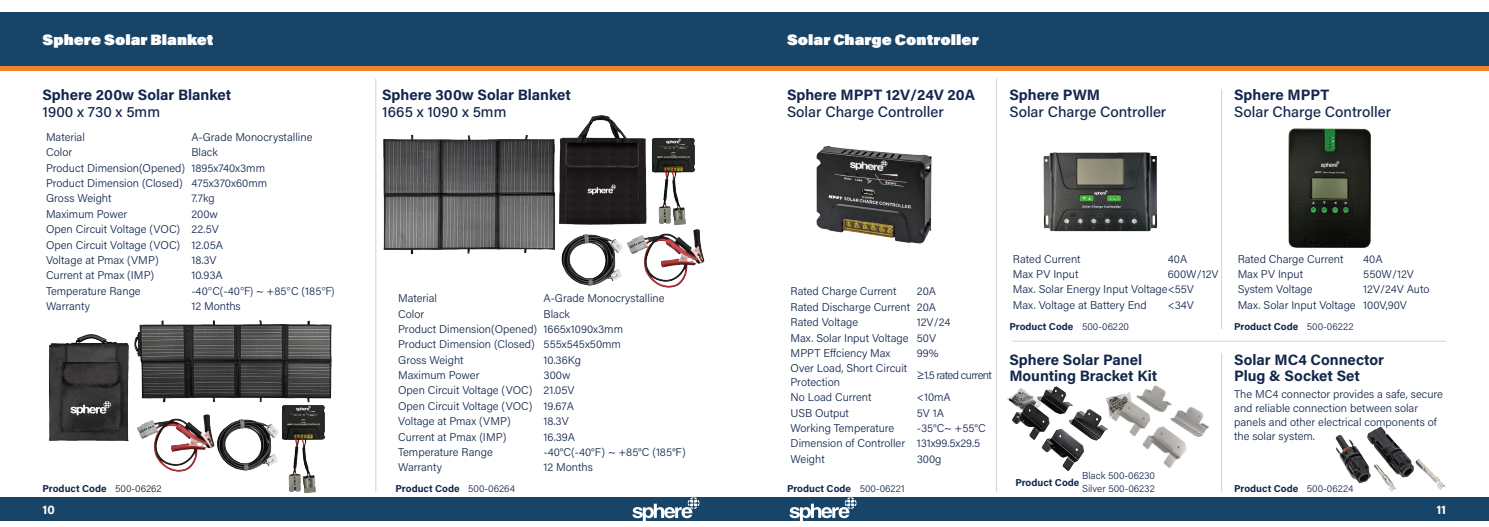
<style>
.page{position:relative;width:1489px;height:527px;background:#fff}
.page>*{position:absolute;margin:0;border:0;box-sizing:border-box;transform-origin:0 0}
.t1{font:700 15px/16.2px "Acumin Pro";color:#13264c}
.t2{font:500 15px "Acumin Pro";color:#13264c}
.t3{font:900 15px "Acumin Pro";color:#fff}
.t4{font:700 12.5px "Acumin Pro";color:#fff}
.t5{font:300 11.25px/15.4px "Acumin Pro";color:#13264c}
.t6{font:300 11.25px "Acumin Pro";letter-spacing:-.055em;color:#13264c}
.t7{font:700 10px "Acumin Pro";color:#13264c}
.t8{font:300 10px/12px "Acumin Pro";color:#13264c}
.t9{font:300 10px "Acumin Pro";letter-spacing:-.005em;color:#231f20}
.s1{font-family:"Helvetica Neue LT Std"}
.s2{font-weight:300}
</style>
<div class="page">
<div style="left:0;top:17px;width:1488px;height:53px;background:#f4822b"></div>
<div style="left:0;top:13px;width:1488px;height:53px;background:#184468"></div>
<div style="left:0;top:497px;width:1488px;height:24px;background:#184468"></div>
<svg style="left:632px;top:497px;width:67px;height:23px"></svg>
<svg style="left:789px;top:497px;width:67px;height:23px"></svg>
<img style="left:134px;top:320px;width:198px;height:83px">
<img style="left:383px;top:134px;width:173px;height:121px">
<img style="left:49px;top:334px;width:81px;height:108px">
<img style="left:554px;top:115px;width:92px;height:113px">
<img style="left:561px;top:234px;width:62px;height:52px">
<img style="left:137px;top:414px;width:74px;height:58px">
<img style="left:627px;top:229px;width:78px;height:58px">
<img style="left:277px;top:401px;width:55px;height:93px">
<img style="left:646px;top:138px;width:49px;height:88px">
<hr style="left:375px;top:78px;width:1px;height:413px;background:#d1d2d4">
<img style="left:211px;top:416px;width:75px;height:56px">
<img style="left:1288px;top:128px;width:83px;height:120px">
<hr style="left:1011px;top:340px;width:435px;height:1px;background:#d1d2d4">
<hr style="left:996px;top:78px;width:1px;height:413px;background:#d1d2d4">
<hr style="left:1221px;top:89px;width:1px;height:240px;background:#d1d2d4">
<hr style="left:1221px;top:353px;width:1px;height:138px;background:#d1d2d4">
<img style="left:816px;top:146px;width:116px;height:98px">
<img style="left:1043px;top:152px;width:115px;height:80px">
<img style="left:1007px;top:386px;width:76px;height:84px">
<img style="left:1083px;top:385px;width:126px;height:83px">
<img style="left:1388px;top:488px;width:8px;height:3px">
<img style="left:1420px;top:460px;width:25px;height:30px">
<img style="left:1335px;top:426px;width:85px;height:62px">
<h1 class="t3" style="left:43px;top:29px;width:173px">Sphere Solar Blanket</h1>
<h1 class="t1" style="left:43px;top:86px;width:190px">Sphere 200w Solar Blanket</h1>
<h1 class="t2" style="left:43px;top:101px;width:119px">1900 x 730 x 5mm</h1>
<p class="t5" style="left:46px;top:129px;width:40px">Material</p>
<p class="t5" style="left:191px;top:129px;width:122px">A-Grade Monocrystalline</p>
<p class="t5" style="left:46px;top:144px;width:28px">Color</p>
<p class="t5" style="left:46px;top:144px;width:222px;text-indent:145px">Black<br>Product Dimension(Opened) 1895x740x3mm<br>Product Dimension (Closed) 475x370x60mm<br>Gross Weight</p>
<p class="t5" style="left:191px;top:190px;width:25px">7.7kg</p>
<p class="t5" style="left:46px;top:205px;width:83px">Maximum Power</p>
<p class="t5" style="left:46px;top:205px;width:178px;text-indent:145px">200w<br>Open Circuit Voltage (VOC) 22.5V<br>Open Circuit Voltage (VOC) 12.05A<br>Voltage at Pmax (VMP)</p>
<p class="t5" style="left:191px;top:252px;width:27px">18.3V</p>
<p class="t5" style="left:46px;top:267px;width:110px">Current at Pmax (IMP)</p>
<p class="t5" style="left:191px;top:267px;width:33px">10.93A</p>
<p class="t5" style="left:46px;top:282px;width:96px">Temperature Range</p>
<p class="t5" style="left:191px;top:282px;width:145px">﹣40<span class="s1">°</span>C(-40<span class="s1">°F)</span> ~ +85<span class="s1">°</span>C (185<span class="s1">°F)</span></p>
<p class="t5" style="left:46px;top:298px;width:45px">Warranty</p>
<p class="t5" style="left:191px;top:298px;width:51px">12 Months</p>
<h1 class="t1" style="left:382px;top:86px;width:190px">Sphere 300w Solar Blanket</h1>
<h1 class="t2" style="left:382px;top:101px;width:126px">1665 x 1090 x 5mm</h1>
<p class="t5" style="left:398px;top:290px;width:40px">Material</p>
<p class="t5" style="left:543px;top:290px;width:122px">A-Grade Monocrystalline</p>
<p class="t5" style="left:398px;top:305px;width:28px">Color</p>
<p class="t5" style="left:398px;top:305px;width:226px;text-indent:145px">Black<br>Product Dimension(Opened) 1665x1090x3mm<br>Product Dimension (Closed) 555x545x50mm<br>Gross Weight</p>
<p class="t5" style="left:543px;top:351px;width:39px">10.36Kg</p>
<p class="t5" style="left:398px;top:366px;width:83px">Maximum Power</p>
<p class="t5" style="left:398px;top:366px;width:178px;text-indent:145px">300w<br>Open Circuit Voltage (VOC) 21.05V<br>Open Circuit Voltage (VOC) 19.67A<br>Voltage at Pmax (VMP)</p>
<p class="t5" style="left:543px;top:413px;width:27px">18.3V</p>
<p class="t5" style="left:398px;top:428px;width:110px">Current at Pmax (IMP)</p>
<p class="t5" style="left:543px;top:428px;width:33px">16.39A</p>
<p class="t5" style="left:398px;top:443px;width:96px">Temperature Range</p>
<p class="t5" style="left:543px;top:443px;width:144px">﹣40°C(-40°F) ~ +85°C (185°F)</p>
<p class="t5" style="left:398px;top:459px;width:45px">Warranty</p>
<p class="t5" style="left:543px;top:459px;width:51px">12 Months</p>
<p class="t7" style="left:43px;top:480px;width:66px">Product Code</p>
<p class="t7" style="left:395px;top:480px;width:66px">Product Code</p>
<p class="t9" style="left:115px;top:480px;width:48px">500-06262</p>
<p class="t8" style="left:468px;top:481px;width:48px">500-06264</p>
<h1 class="t3" style="left:787px;top:29px;width:193px">Solar Charge Controller</h1>
<h1 class="t1" style="left:787px;top:86px;width:190px">Sphere MPPT 12V/24V 20A</h1>
<h1 class="t2" style="left:787px;top:101px;width:158px">Solar Charge Controller</h1>
<h1 class="t1" style="left:1009px;top:86px;width:92px">Sphere PWM</h1>
<h1 class="t2" style="left:1009px;top:101px;width:158px">Solar Charge Controller</h1>
<h1 class="t1" style="left:1234px;top:86px;width:97px">Sphere MPPT</h1>
<h1 class="t2" style="left:1234px;top:101px;width:158px">Solar Charge Controller</h1>
<p class="t5" style="left:790px;top:283px;width:107px">Rated Charge Current</p>
<p class="t5" style="left:790px;top:283px;width:147px;text-align:justify;text-indent:126px">20A Rated Discharge Current 20A Rated Voltage</p>
<p class="t5" style="left:790px;top:314px;width:161px;text-indent:126px">12V/24<br>Max. Solar Input Voltage 50V<br>MPPT Effciency Max</p>
<p class="t5" style="left:916px;top:344px;width:23px">99%</p>
<p class="t5" style="left:790px;top:361px;width:118px;line-height:13.5px">Over Load, Short Circuit<br>Protection</p>
<p class="t6" style="left:916px;top:367px;width:77px">≥1.5 rated current</p>
<p class="t5" style="left:790px;top:389px;width:82px">No Load Current</p>
<p class="t5" style="left:916px;top:389px;width:36px">&lt;10mA</p>
<p class="t5" style="left:790px;top:404px;width:60px">USB Output</p>
<p class="t5" style="left:916px;top:404px;width:29px">5V 1A</p>
<p class="t5" style="left:790px;top:419px;width:105px">Working Temperature</p>
<p class="t5" style="left:790px;top:419px;width:196px;text-indent:126px">-35°C~ +55°C<br>Dimension of Controller 131x99.5x29.5<br>Weight</p>
<p class="t5" style="left:916px;top:450px;width:26px">300g</p>
<p class="t7" style="left:787px;top:480px;width:66px">Product Code</p>
<p class="t8" style="left:859px;top:481px;width:47px">500-06221</p>
<p class="t5" style="left:1012px;top:250px;width:69px">Rated Current</p>
<p class="t5" style="left:1167px;top:250px;width:21px">40A</p>
<p class="t5" style="left:1012px;top:265px;width:67px">Max PV Input</p>
<p class="t5" style="left:1012px;top:265px;width:207px;text-indent:155px">600W/12V<br>Max. Solar Energy Input Voltage&lt;55V<br>Max. Voltage at Battery End</p>
<p class="t5" style="left:1167px;top:296px;width:28px">&lt;34V</p>
<p class="t5" style="left:1237px;top:250px;width:107px">Rated Charge Current</p>
<p class="t5" style="left:1363px;top:250px;width:21px">40A</p>
<p class="t5" style="left:1237px;top:265px;width:67px">Max PV Input</p>
<p class="t5" style="left:1363px;top:265px;width:52px">550W/12V</p>
<p class="t5" style="left:1237px;top:281px;width:76px">System Voltage</p>
<p class="t5" style="left:1237px;top:281px;width:193px;text-indent:125px">12V/24V Auto<br>Max. Solar Input Voltage 100V,90V</p>
<p class="t7" style="left:1009px;top:319px;width:121px">Product Code <span class="s2">500-06220</span></p>
<p class="t7" style="left:1234px;top:319px;width:66px">Product Code</p>
<p class="t8" style="left:1306px;top:320px;width:48px">500-06222</p>
<h1 class="t1" style="left:1009px;top:350px;width:149px">Sphere Solar Panel<br>Mounting Bracket Kit</h1>
<p class="t8" style="left:1082px;top:469px;width:74px">Black 500-06230<br>Silver 500-06232</p>
<p class="t7" style="left:1015px;top:474px;width:66px">Product Code</p>
<h1 class="t1" style="left:1234px;top:350px;width:151px">Solar MC4 Connector<br>Plug &amp; Socket Set</h1>
<p class="t5" style="left:1234px;top:386px;width:210px;line-height:13.8px">The MC4 connector provides a safe, secure and reliable connection between solar panels and other electrical components of the solar system.</p>
<p class="t7" style="left:1234px;top:480px;width:66px">Product Code</p>
<p class="t8" style="left:1306px;top:481px;width:48px">500-06224</p>
<p class="t4" style="left:43px;top:500px;width:14px">10</p>
<p class="t4" style="left:1436px;top:500px;width:11px">11</p>
</div>
